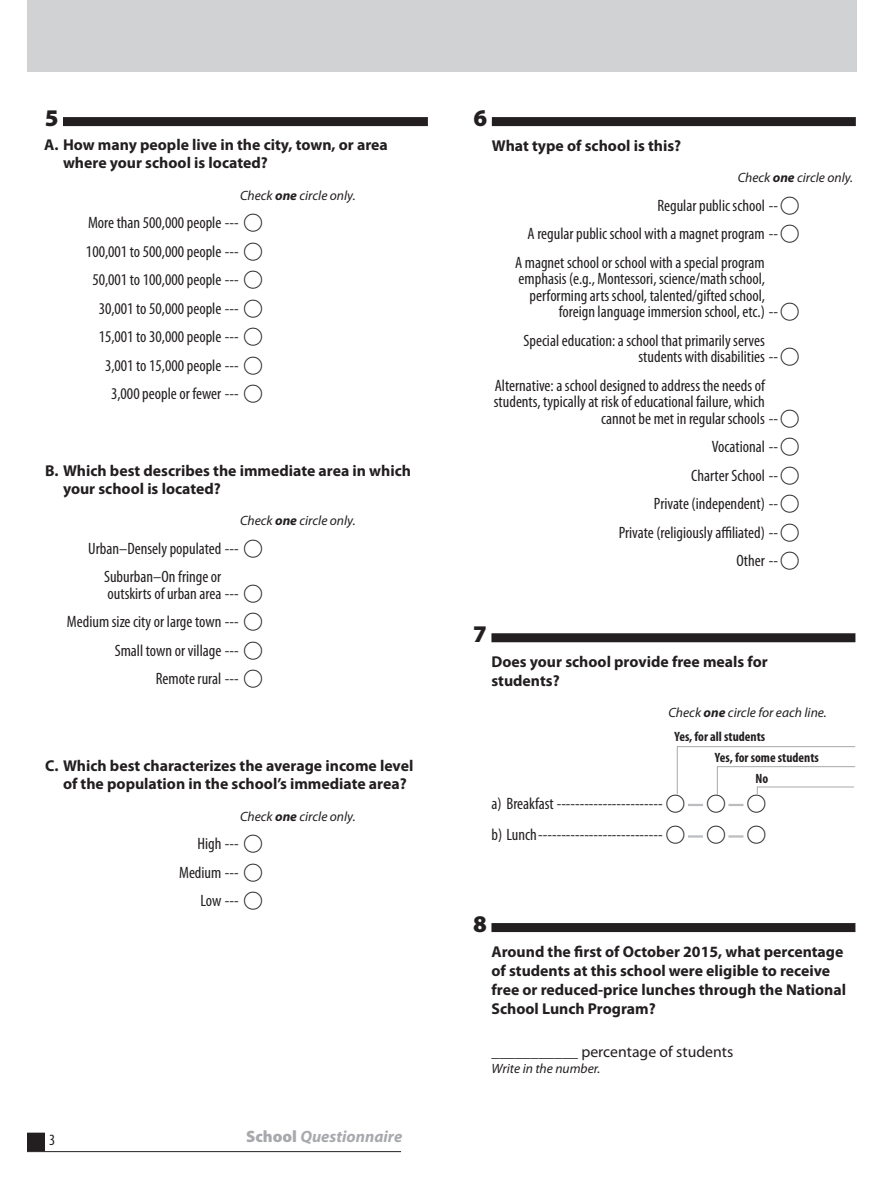
<style>
.page{position:relative;width:893px;height:1188px;background:#fff}
.page>*{position:absolute;margin:0;border:0;box-sizing:border-box;transform-origin:0 0}
.Numbers{font:900 24px "Myriad Pro";color:#231f20}
.OptionVertical{font:condensed 16.5px/16.5px "Myriad Pro";color:#231f20}
.OptionsHorizontal_M{font:condensed 16.5px "Myriad Pro";color:#231f20}
.t1{font:italic 700 16.5px "Myriad Pro";color:#a8a9ad}
.Stem{font:700 15.75px/18.9px "Myriad Pro";color:#231f20}
.StemPart_a{font:700 15.75px/18px "Myriad Pro";color:#231f20}
.StemPart_betc{font:700 15.75px/18px "Myriad Pro";color:#231f20}
.Blank{font:15.75px "Myriad Pro";color:#231f20}
.PageNumber_Left{font:condensed 15.75px "Myriad Pro";color:#231f20}
.InstructOptionHor{font:italic 13.5px "Myriad Pro";color:#231f20}
.Label_Sch-TQ{font:700 condensed 13.5px "Myriad Pro";color:#231f20}
.InstructBlank{font:italic 13.5px "Myriad Pro";color:#231f20}
.s1{font-weight:700}
.s2{font-family:"TIMSS options";font-stretch:normal;font-size:22.5px}
.s3{font-weight:900;font-style:normal}
</style>
<div class="page">
<div style="left:28px;top:1133px;width:16px;height:17px;background:#231f20"></div>
<div style="left:27px;top:1133px;width:18px;height:18px;border:2px solid #231f20"></div>
<hr style="left:27px;top:1151px;width:374px;height:1px;background:#231f20">
<div style="left:27px;top:0;width:830px;height:72px;background:#d1d2d4"></div>
<div style="left:63px;top:117px;width:365px;height:9px;background:#231f20"></div>
<div style="left:492px;top:117px;width:364px;height:9px;background:#231f20"></div>
<div style="left:491px;top:633px;width:364px;height:9px;background:#231f20"></div>
<div style="left:491px;top:923px;width:364px;height:9px;background:#231f20"></div>
<svg style="left:688px;top:804px;width:15px;height:2px"></svg>
<svg style="left:728px;top:804px;width:15px;height:2px"></svg>
<hr style="left:688px;top:835px;width:15px;height:3px;background:#bcbdc0">
<hr style="left:728px;top:835px;width:15px;height:3px;background:#bcbdc0">
<svg style="left:676px;top:746px;width:180px;height:49px"></svg>
<p class="Numbers" style="left:45px;top:102px;width:15px">5</p>
<p class="StemPart_a" style="left:63px;top:135px;width:326px;text-indent:-19px">A. How many people live in the city, town, or area where your school is located?</p>
<p class="InstructOptionHor" style="left:240px;top:187px;width:117px">Check <span class="s1">one</span> circle only.</p>
<p class="OptionVertical" style="left:88px;top:214px;width:176px">More than 500,000 people --- <span class="s2">A</span></p>
<p class="OptionVertical" style="left:86px;top:243px;width:178px">100,001 to 500,000 people --- <span class="s2">A</span></p>
<p class="OptionVertical" style="left:92px;top:271px;width:172px">50,001 to 100,000 people --- <span class="s2">A</span></p>
<p class="OptionVertical" style="left:99px;top:300px;width:166px">30,001 to 50,000 people --- <span class="s2">A</span></p>
<p class="OptionVertical" style="left:99px;top:328px;width:166px">15,001 to 30,000 people --- <span class="s2">A</span></p>
<p class="OptionVertical" style="left:105px;top:357px;width:159px">3,001 to 15,000 people --- <span class="s2">A</span></p>
<p class="OptionVertical" style="left:111px;top:385px;width:153px">3,000 people or fewer --- <span class="s2">A</span></p>
<p class="StemPart_betc" style="left:63px;top:461px;width:350px;text-indent:-18px">B. Which best describes the immediate area in which your school is located?</p>
<p class="InstructOptionHor" style="left:240px;top:512px;width:117px">Check <span class="s1">one</span> circle only.</p>
<p class="OptionVertical" style="left:88px;top:540px;width:176px">Urban–Densely populated --- <span class="s2">A</span></p>
<p class="OptionVertical" style="left:104px;top:568px;width:160px">Suburban–On fringe or outskirts of urban area --- <span class="s2">A</span></p>
<p class="OptionVertical" style="left:67px;top:613px;width:197px">Medium size city or large town --- <span class="s2">A</span></p>
<p class="OptionVertical" style="left:115px;top:642px;width:150px">Small town or village --- <span class="s2">A</span></p>
<p class="OptionVertical" style="left:156px;top:670px;width:109px">Remote rural --- <span class="s2">A</span></p>
<p class="StemPart_a" style="left:63px;top:756px;width:352px;text-indent:-18px">C. Which best characterizes the average income level of the population in the school’s immediate area?</p>
<p class="InstructOptionHor" style="left:240px;top:808px;width:117px">Check <span class="s1">one</span> circle only.</p>
<p class="OptionVertical" style="left:197px;top:835px;width:67px">High --- <span class="s2">A</span></p>
<p class="OptionVertical" style="left:179px;top:864px;width:85px">Medium --- <span class="s2">A</span></p>
<p class="OptionVertical" style="left:200px;top:892px;width:64px">Low --- <span class="s2">A</span></p>
<p class="PageNumber_Left" style="left:49px;top:1130px;width:8px">3</p>
<p class="t1" style="left:246px;top:1126px;width:158px"><span class="s3">School</span> Questionnaire</p>
<p class="Numbers" style="left:474px;top:102px;width:15px">6</p>
<p class="Stem" style="left:492px;top:136px;width:191px">What type of school is this?</p>
<p class="InstructOptionHor" style="left:738px;top:170px;width:117px">Check <span class="s1">one</span> circle only.</p>
<p class="OptionVertical" style="left:657px;top:197px;width:144px">Regular public school -- <span class="s2">A</span></p>
<p class="OptionVertical" style="left:528px;top:225px;width:274px">A regular public school with a magnet program -- <span class="s2">A</span></p>
<p class="OptionVertical" style="left:515px;top:254px;width:251px">A magnet school or school with a special program</p>
<p class="OptionVertical" style="left:519px;top:270px;width:248px">emphasis (e.g., Montessori, science/math school,</p>
<p class="OptionVertical" style="left:530px;top:287px;width:237px">performing arts school, talented/gifted school,</p>
<p class="OptionVertical" style="left:559px;top:303px;width:242px">foreign language immersion school, etc.) -- <span class="s2">A</span></p>
<p class="OptionVertical" style="left:639px;top:332px;width:163px;text-indent:-115px">Special education: a school that primarily serves students with disabilities -- <span class="s2">A</span></p>
<p class="OptionVertical" style="left:495px;top:377px;width:272px">Alternative: a school designed to address the needs of</p>
<p class="OptionVertical" style="left:494px;top:393px;width:272px">students, typically at risk of educational failure, which</p>
<p class="OptionVertical" style="left:601px;top:410px;width:200px">cannot be met in regular schools -- <span class="s2">A</span></p>
<p class="OptionVertical" style="left:712px;top:438px;width:89px">Vocational -- <span class="s2">A</span></p>
<p class="OptionVertical" style="left:691px;top:467px;width:110px">Charter School -- <span class="s2">A</span></p>
<p class="OptionVertical" style="left:654px;top:495px;width:147px">Private (independent) -- <span class="s2">A</span></p>
<p class="OptionVertical" style="left:619px;top:524px;width:183px">Private (religiously affiliated) -- <span class="s2">A</span></p>
<p class="OptionVertical" style="left:736px;top:552px;width:65px">Other -- <span class="s2">A</span></p>
<p class="Numbers" style="left:473px;top:618px;width:15px">7</p>
<p class="Stem" style="left:491px;top:652px;width:278px">Does your school provide free meals for students?</p>
<p class="InstructOptionHor" style="left:668px;top:705px;width:160px">Check <span class="s1">one</span> circle for each line.</p>
<p class="Label_Sch-TQ" style="left:674px;top:729px;width:92px">Yes, for all students</p>
<p class="Label_Sch-TQ" style="left:715px;top:750px;width:106px">Yes, for some students</p>
<p class="Label_Sch-TQ" style="left:755px;top:771px;width:14px">No</p>
<p class="OptionsHorizontal_M" style="left:491px;top:794px;width:276px">a) Breakfast ----------------------- <span class="s2">A A A</span></p>
<p class="OptionsHorizontal_M" style="left:491px;top:825px;width:276px">b) Lunch--------------------------- <span class="s2">A A A</span></p>
<p class="Numbers" style="left:473px;top:908px;width:15px">8</p>
<p class="Stem" style="left:491px;top:942px;width:356px">Around the first of October 2015, what percentage of students at this school were eligible to receive free or reduced-price lunches through the National School Lunch Program?</p>
<p class="Blank" style="left:491px;top:1042px;width:243px">___________ percentage of students</p>
<p class="InstructBlank" style="left:491px;top:1060px;width:111px">Write in the number.</p>
</div>
